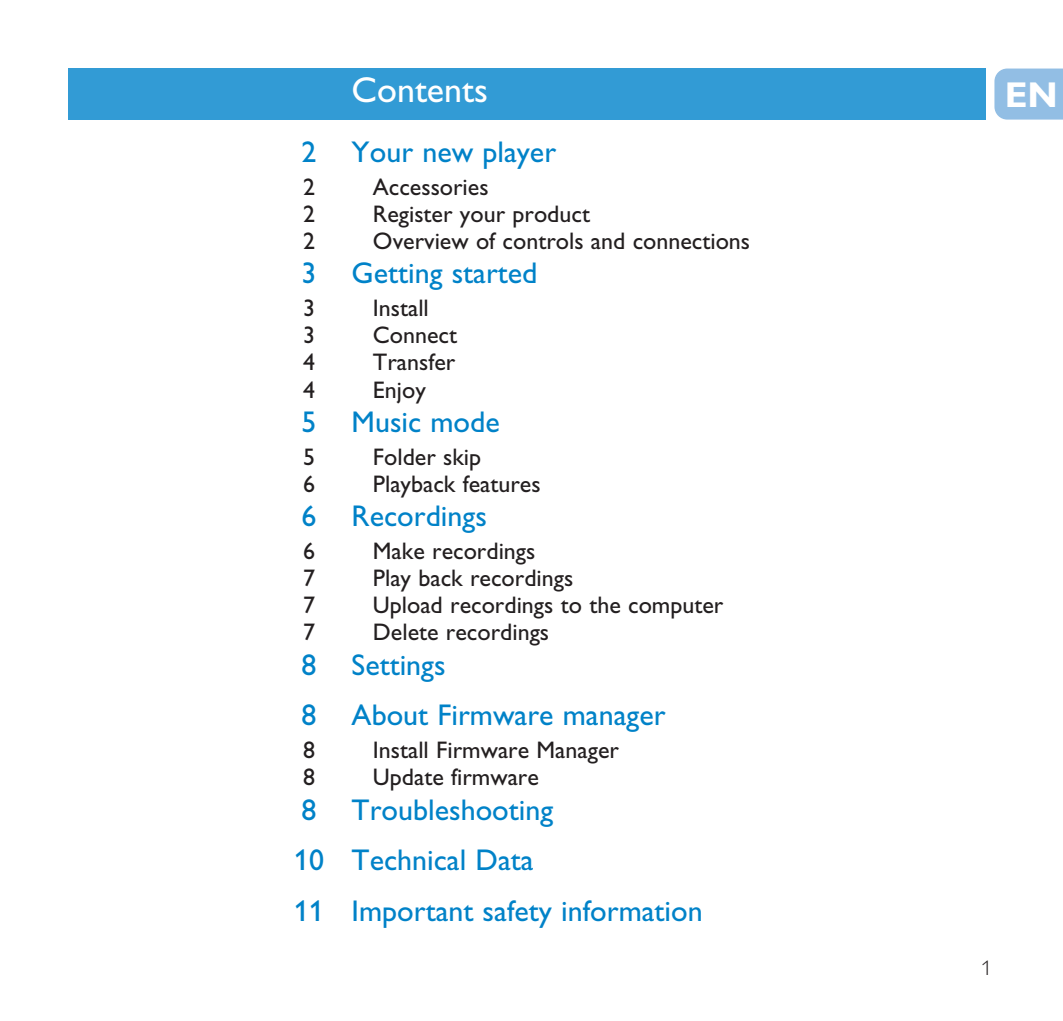
<style>
.page{position:relative;width:1063px;height:1021px;background:#fff}
.page>*{position:absolute;margin:0;border:0;box-sizing:border-box;transform-origin:0 0}
.t1{font:36px "Gill Alt One";color:#fff}
.t2{font:700 36px "Gill Alt One";color:#fff}
.t3{font:30px/50.4px "Gill Alt One";color:#0082c8}
.t4{font:24px "Gill Alt One";color:#231f20}
.t5{font:300 21px "Gill Alt One";color:#231f20}
</style>
<div class="page">
<div style="left:68px;top:69px;width:918px;height:51px;background:#329bd5"></div>
<div style="left:994px;top:69px;width:69px;height:51px;background:#92bee4"></div>
<h1 class="t1" style="left:352px;top:77px;width:138px">Contents</h1>
<h1 class="t2" style="left:1005px;top:82px;width:55px">EN</h1>
<p class="t3" style="left:302px;top:130px;width:256px">2 Your new player</p>
<p class="t4" style="left:303px;top:178px;width:13px">2</p>
<p class="t4" style="left:373px;top:178px;width:117px">Accessories</p>
<p class="t4" style="left:303px;top:205px;width:13px">2</p>
<p class="t4" style="left:373px;top:205px;width:219px">Register your product</p>
<p class="t4" style="left:303px;top:232px;width:13px">2</p>
<p class="t4" style="left:373px;top:232px;width:379px">Overview of controls and connections</p>
<p class="t3" style="left:302px;top:251px;width:237px">3 Getting started</p>
<p class="t4" style="left:303px;top:300px;width:13px">3</p>
<p class="t4" style="left:373px;top:300px;width:57px">Install</p>
<p class="t4" style="left:303px;top:327px;width:13px">3</p>
<p class="t4" style="left:373px;top:327px;width:86px">Connect</p>
<p class="t4" style="left:303px;top:354px;width:13px">4</p>
<p class="t4" style="left:373px;top:354px;width:84px">Transfer</p>
<p class="t4" style="left:303px;top:381px;width:13px">4</p>
<p class="t4" style="left:373px;top:381px;width:55px">Enjoy</p>
<p class="t3" style="left:302px;top:400px;width:200px">5 Music mode</p>
<p class="t4" style="left:303px;top:448px;width:13px">5</p>
<p class="t4" style="left:373px;top:448px;width:110px">Folder skip</p>
<p class="t4" style="left:303px;top:475px;width:13px">6</p>
<p class="t4" style="left:373px;top:475px;width:169px">Playback features</p>
<p class="t3" style="left:302px;top:494px;width:187px">6 Recordings</p>
<p class="t4" style="left:303px;top:543px;width:13px">6</p>
<p class="t4" style="left:373px;top:543px;width:164px">Make recordings</p>
<p class="t4" style="left:303px;top:570px;width:13px">7</p>
<p class="t4" style="left:373px;top:570px;width:202px">Play back recordings</p>
<p class="t4" style="left:303px;top:597px;width:13px">7</p>
<p class="t4" style="left:373px;top:597px;width:352px">Upload recordings to the computer</p>
<p class="t4" style="left:303px;top:624px;width:13px">7</p>
<p class="t4" style="left:373px;top:624px;width:178px">Delete recordings</p>
<p class="t3" style="left:302px;top:643px;width:365px">8 Settings<br>8 About Firmware manager</p>
<p class="t4" style="left:303px;top:742px;width:13px">8</p>
<p class="t4" style="left:373px;top:742px;width:248px">Install Firmware Manager</p>
<p class="t4" style="left:303px;top:769px;width:13px">8</p>
<p class="t4" style="left:373px;top:769px;width:168px">Update firmware</p>
<p class="t3" style="left:294px;top:788px;width:410px">8 Troubleshooting<br>10 Technical Data<br>11 Important safety information</p>
<p class="t5" style="left:981px;top:960px;width:12px">1</p>
</div>
